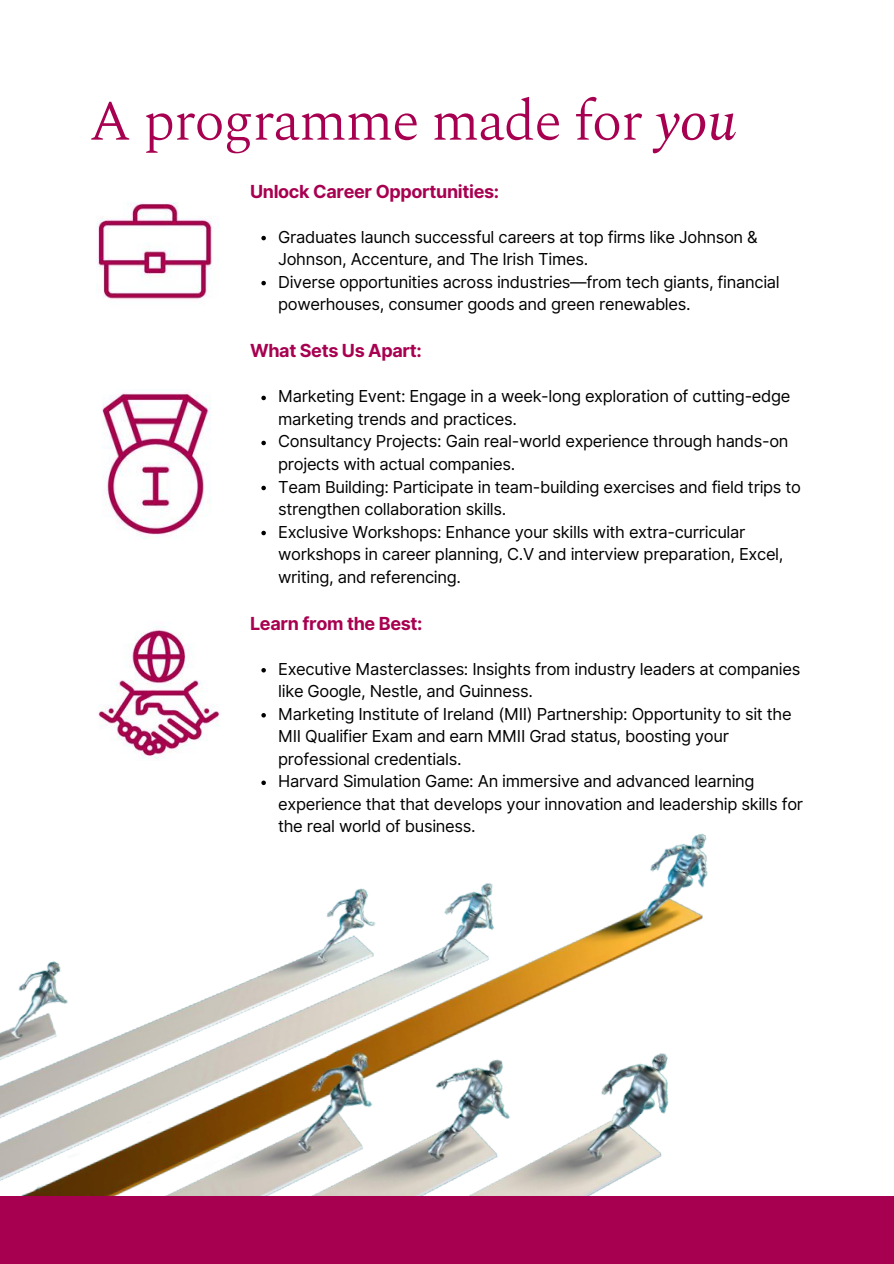
<style>
.page{position:relative;width:894px;height:1264px;background:#fff}
.page>*{position:absolute;margin:0;border:0;box-sizing:border-box;transform-origin:0 0}
.t1{font:300 57px "Spectral";letter-spacing:-.02em;color:#a80050}
.t2{font:700 18px "Inter";letter-spacing:-.02em;color:#a80050}
.t3{font:16.5px/22.5px "Inter";letter-spacing:-.02em;color:#000}
.s1{font-weight:400;font-style:italic}
</style>
<div class="page">
<img style="left:0;top:785px;width:708px;height:411px">
<div style="left:0;top:1196px;width:893px;height:67px;background:#a80050"></div>
<img style="left:96px;top:202px;width:123px;height:98px">
<img style="left:102px;top:392px;width:109px;height:147px">
<img style="left:98px;top:626px;width:122px;height:133px">
<svg style="left:261px;top:236px;width:5px;height:4px"></svg>
<svg style="left:261px;top:281px;width:5px;height:4px"></svg>
<svg style="left:261px;top:396px;width:5px;height:4px"></svg>
<svg style="left:261px;top:441px;width:5px;height:4px"></svg>
<svg style="left:261px;top:486px;width:5px;height:4px"></svg>
<svg style="left:261px;top:531px;width:5px;height:4px"></svg>
<svg style="left:261px;top:668px;width:5px;height:4px"></svg>
<svg style="left:261px;top:713px;width:5px;height:4px"></svg>
<svg style="left:261px;top:780px;width:5px;height:5px"></svg>
<h1 class="t1" style="left:89px;top:79px;width:648px">A programme made for <span class="s1">you</span></h1>
<p class="t2" style="left:250px;top:180px;width:250px">Unlock Career Opportunities:</p>
<p class="t3" style="left:278px;top:225px;width:503px">Graduates launch successful careers at top firms like Johnson &amp; Johnson, Accenture, and The Irish Times.<br>Diverse opportunities across industries—from tech giants, financial powerhouses, consumer goods and green renewables.</p>
<p class="t2" style="left:250px;top:340px;width:173px">What Sets Us Apart:</p>
<p class="t3" style="left:278px;top:385px;width:524px">Marketing Event: Engage in a week-long exploration of cutting-edge marketing trends and practices.<br>Consultancy Projects: Gain real-world experience through hands-on projects with actual companies.<br>Team Building: Participate in team-building exercises and field trips to strengthen collaboration skills.<br>Exclusive Workshops: Enhance your skills with extra-curricular workshops in career planning, C.V and interview preparation, Excel, writing, and referencing.</p>
<p class="t2" style="left:250px;top:612px;width:174px">Learn from the Best:</p>
<p class="t3" style="left:278px;top:657px;width:526px">Executive Masterclasses: Insights from industry leaders at companies like Google, Nestle, and Guinness.<br>Marketing Institute of Ireland (MII) Partnership: Opportunity to sit the MII Qualifier Exam and earn MMII Grad status, boosting your professional credentials.<br>Harvard Simulation Game: An immersive and advanced learning experience that that develops your innovation and leadership skills for the real world of business.</p>
</div>
